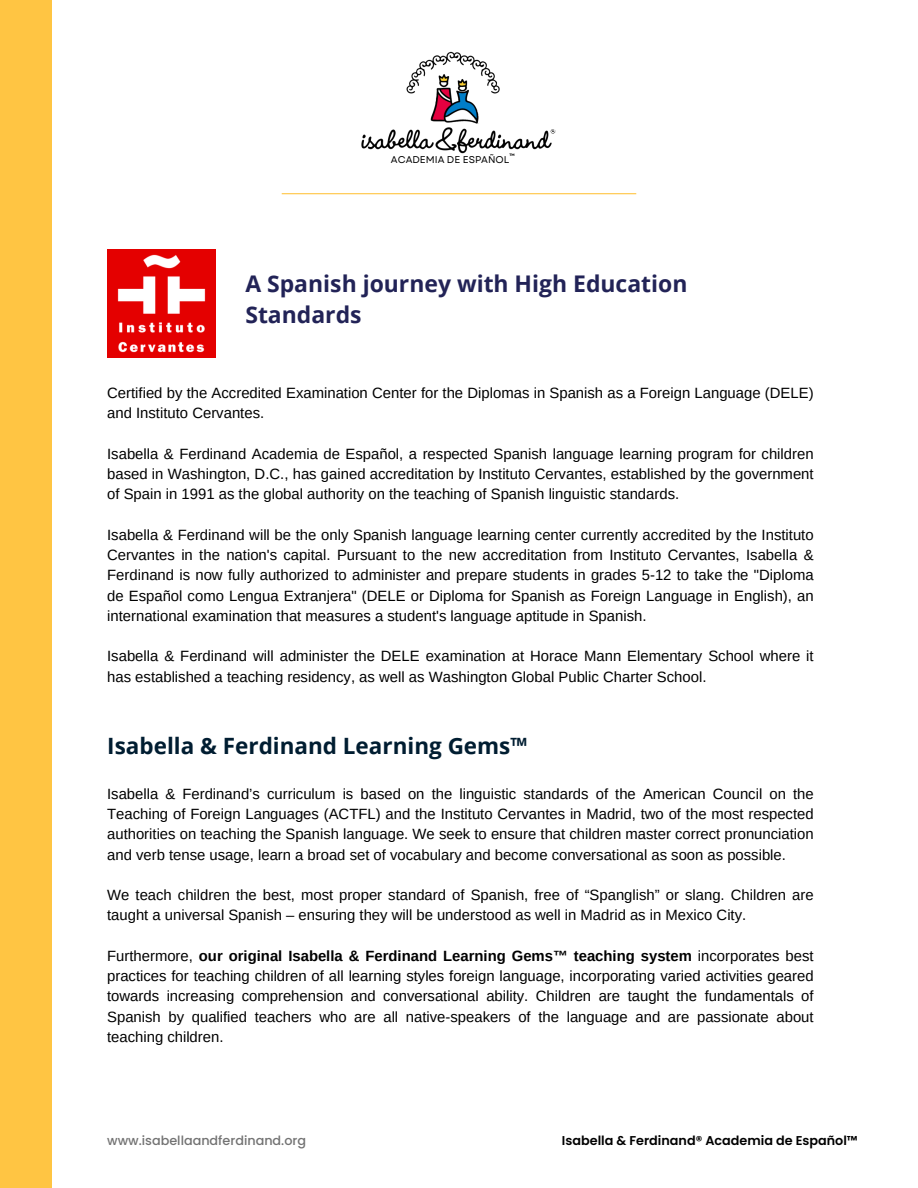
<style>
.page{position:relative;width:918px;height:1188px;background:#fff}
.page>*{position:absolute;margin:0;border:0;box-sizing:border-box;transform-origin:0 0}
.t1{font:700 22.95px/31.5px "Open Sans";color:#222357}
.t2{font:700 22.5px "Open Sans";color:#001d31}
.t3{font:14.85px/20.2px "Arimo";color:#000;text-align:justify}
.t4{font:600 12.75px "Poppins";color:#000}
.t5{font:500 12.75px "Poppins";color:#737373}
.t6{font:9.75px "Garet";color:#000}
.t7{font:700 3.45px "Garet";color:#000}
.s1{font-weight:700}
</style>
<div class="page">
<hr style="left:282px;top:193px;width:354px;height:1px;background:#ffc543">
<img style="left:361px;top:51px;width:195px;height:103px">
<div style="left:0;top:0;width:52px;height:1188px;background:#ffc543"></div>
<img style="left:107px;top:249px;width:108px;height:108px">
<p class="t6" style="left:391px;top:153px;width:120px">ACADEMIA DE ESPAÑOL</p>
<p class="t7" style="left:509px;top:152px;width:7px">TM</p>
<h2 class="t1" style="left:245px;top:267px;width:444px">A Spanish journey with High Education<br>Standards</h2>
<p class="t3" style="left:107px;top:383px;width:708px">Certified by the Accredited Examination Center for the Diplomas in Spanish as a Foreign Language (DELE) and Instituto Cervantes.</p>
<p class="t3" style="left:107px;top:443px;width:708px">Isabella &amp; Ferdinand Academia de Español, a respected Spanish language learning program for children based in Washington, D.C., has gained accreditation by Instituto Cervantes, established by the government of Spain in 1991 as the global authority on the teaching of Spanish linguistic standards.</p>
<h1 class="t3" style="left:107px;top:524px;width:708px">Isabella &amp; Ferdinand will be the only Spanish language learning center currently accredited by the Instituto Cervantes in the nation's capital. Pursuant to the new accreditation from Instituto Cervantes, Isabella &amp; Ferdinand is now fully authorized to administer and prepare students in grades 5-12 to take the "Diploma de Español como Lengua Extranjera" (DELE or Diploma for Spanish as Foreign Language in English), an international examination that measures a student's language aptitude in Spanish.</h1>
<h2 class="t3" style="left:107px;top:646px;width:708px">Isabella &amp; Ferdinand will administer the DELE examination at Horace Mann Elementary School where it has established a teaching residency, as well as Washington Global Public Charter School.</h2>
<h2 class="t2" style="left:107px;top:730px;width:422px">Isabella &amp; Ferdinand Learning Gems™</h2>
<h2 class="t3" style="left:107px;top:784px;width:708px">Isabella &amp; Ferdinand’s curriculum is based on the linguistic standards of the American Council on the Teaching of Foreign Languages (ACTFL) and the Instituto Cervantes in Madrid, two of the most respected authorities on teaching the Spanish language. We seek to ensure that children master correct pronunciation and verb tense usage, learn a broad set of vocabulary and become conversational as soon as possible.</h2>
<h1 class="t3" style="left:107px;top:885px;width:708px">We teach children the best, most proper standard of Spanish, free of “Spanglish” or slang. Children are taught a universal Spanish – ensuring they will be understood as well in Madrid as in Mexico City.</h1>
<h2 class="t3" style="left:107px;top:946px;width:708px">Furthermore, <span class="s1">our original Isabella &amp; Ferdinand Learning Gems™ teaching system</span> incorporates best practices for teaching children of all learning styles foreign language, incorporating varied activities geared towards increasing comprehension and conversational ability. Children are taught the fundamentals of Spanish by qualified teachers who are all native-speakers of the language and are passionate about teaching children.</h2>
<p class="t5" style="left:107px;top:1132px;width:200px">www.isabellaandferdinand.org</p>
<h2 class="t4" style="left:562px;top:1132px;width:297px">Isabella &amp; Ferdinand® Academia de Español™</h2>
</div>
